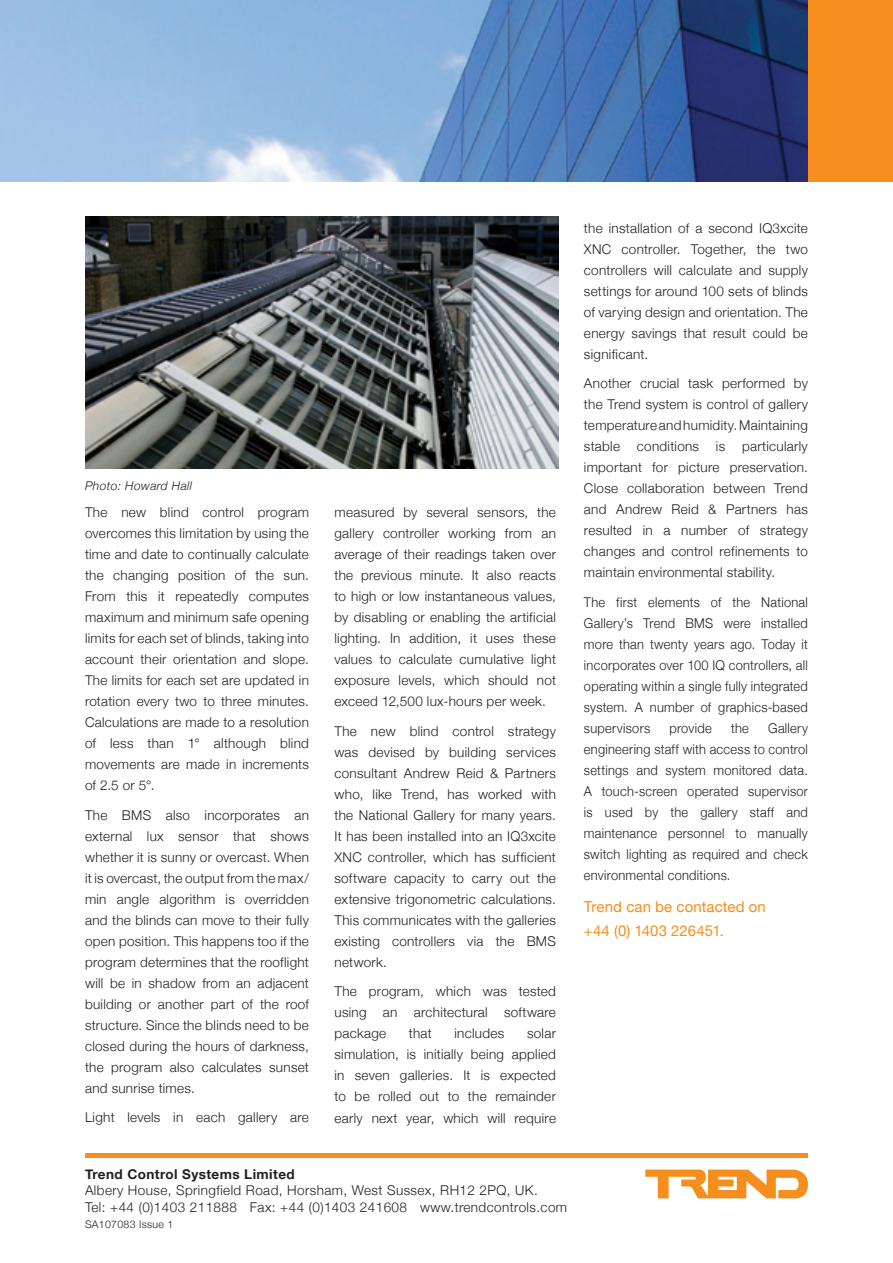
<style>
.page{position:relative;width:893px;height:1263px;background:#fff}
.page>*{position:absolute;margin:0;border:0;box-sizing:border-box;transform-origin:0 0}
.t1{font:15px/24px "Helvetica Neue";letter-spacing:.01em;color:#f68e1e}
.t2{font:300 13.5px/21px "Helvetica Neue";letter-spacing:.02em;color:#231f20;text-align:justify}
.t3{font:300 13.5px/21px "Helvetica Neue";letter-spacing:.02em;color:#231f20;text-align:justify;scale:.95 1}
.t4{font:700 13.5px "Helvetica Neue";letter-spacing:.03em;color:#231f20}
.t5{font:italic 300 12px "Helvetica Neue";letter-spacing:.03em;color:#231f20}
.t6{font:300 10.5px "Helvetica Neue";letter-spacing:.03em;color:#231f20}
</style>
<div class="page">
<svg style="left:645px;top:1169px;width:163px;height:29px"></svg>
<hr style="left:85px;top:1154px;width:723px;height:4px;background:#f68e1e">
<div style="left:808px;top:0;width:85px;height:181px;background:#f68e1e"></div>
<img style="left:85px;top:216px;width:473px;height:252px">
<img style="left:0;top:0;width:808px;height:181px">
<p class="t5" style="left:85px;top:479px;width:109px">Photo: Howard Hall</p>
<p class="t2" style="left:85px;top:501px;width:225px">The new blind control program overcomes this limitation by using the time and date to continually calculate the changing position of the sun.<br>From this it repeatedly computes maximum and minimum safe opening limits for each set of blinds, taking into account their orientation and slope.<br>The limits for each set are updated in rotation every two to three minutes.<br>Calculations are made to a resolution of less than 1° although blind movements are made in increments of 2.5 or 5°.</p>
<p class="t2" style="left:85px;top:804px;width:225px">The BMS also incorporates an external lux sensor that shows whether it is sunny or overcast. When it is overcast, the output from the max/ min angle algorithm is overridden and the blinds can move to their fully open position. This happens too if the program determines that the rooflight will be in shadow from an adjacent building or another part of the roof structure. Since the blinds need to be closed during the hours of darkness, the program also calculates sunset and sunrise times.</p>
<p class="t2" style="left:85px;top:1107px;width:225px">Light levels in each gallery are</p>
<p class="t2" style="left:334px;top:502px;width:223px">measured by several sensors, the gallery controller working from an average of their readings taken over the previous minute. It also reacts to high or low instantaneous values, by disabling or enabling the artificial lighting. In addition, it uses these values to calculate cumulative light exposure levels, which should not exceed 12,500 lux-hours per week.</p>
<p class="t2" style="left:334px;top:720px;width:223px">The new blind control strategy was devised by building services consultant Andrew Reid &amp; Partners who, like Trend, has worked with the National Gallery for many years.<br>It has been installed into an IQ3xcite XNC controller, which has sufficient software capacity to carry out the extensive trigonometric calculations.<br>This communicates with the galleries existing controllers via the BMS network.</p>
<p class="t2" style="left:334px;top:981px;width:223px">The program, which was tested using an architectural software package</p>
<p class="t2" style="left:334px;top:1023px;width:223px;text-indent:192px">solar simulation, is initially being applied in seven galleries. It is expected to be rolled out to the remainder early next year, which will require</p>
<p class="t2" style="left:409px;top:1023px;width:24px">that</p>
<p class="t2" style="left:454px;top:1023px;width:51px">includes</p>
<p class="t2" style="left:584px;top:217px;width:225px">the installation of a second IQ3xcite XNC controller. Together, the two controllers will calculate and supply settings for around 100 sets of blinds of varying design and orientation. The energy savings that result could be significant.</p>
<p class="t2" style="left:584px;top:373px;width:225px">Another crucial task performed by the Trend system is control of gallery temperature and humidity. Maintaining stable conditions is particularly important for picture preservation.<br>Close collaboration between Trend and Andrew Reid &amp; Partners has resulted in a number of strategy changes and control refinements to maintain environmental stability.</p>
<p class="t3" style="left:584px;top:591px;width:237px">The first elements of the National Gallery’s Trend BMS were installed more than twenty years ago. Today it incorporates over 100 IQ controllers, all operating within a single fully integrated system. A number of graphics-based supervisors</p>
<p class="t3" style="left:584px;top:717px;width:237px;text-indent:184px">Gallery engineering staff with access to control settings and system monitored data.<br>A touch-screen operated supervisor is used by the gallery staff and maintenance personnel to manually switch lighting as required and check environmental conditions.</p>
<p class="t1" style="left:584px;top:895px;width:183px">Trend can be contacted on +44 (0) 1403 226451.</p>
<p class="t3" style="left:669px;top:717px;width:46px">provide</p>
<p class="t3" style="left:731px;top:717px;width:20px">the</p>
<p class="t4" style="left:85px;top:1166px;width:211px">Trend Control Systems Limited</p>
<p class="t2" style="left:85px;top:1182px;width:484px;line-height:16.2px">Albery House, Springfield Road, Horsham, West Sussex, RH12 2PQ, UK.<br>Tel: +44 (0)1403 211888 Fax: +44 (0)1403 241608 www.trendcontrols.com</p>
<p class="t6" style="left:85px;top:1218px;width:90px">SA107083 Issue 1</p>
</div>
